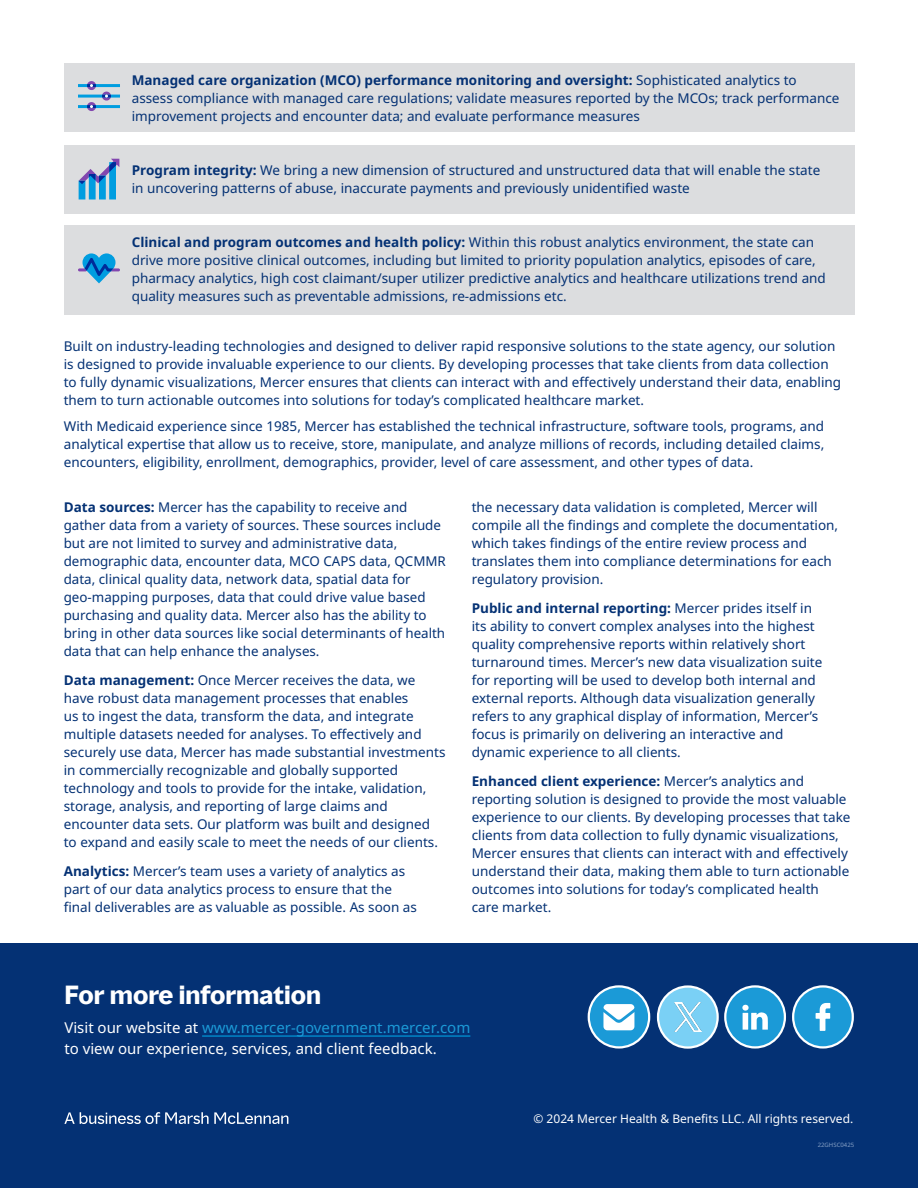
<style>
.page{position:relative;width:918px;height:1188px;background:#fff}
.page>*{position:absolute;margin:0;border:0;box-sizing:border-box;transform-origin:0 0}
.t1{font:700 24px "MMC Display";color:#fff}
.t2{font:15px/21px "Noto Sans";color:#fff}
.t3{font:13.5px/18px "Noto Sans";color:#043174}
.t4{font:12px "Noto Sans";color:#fff}
.t5{font:6px "Noto Sans";color:#859fc4}
.s1{font-weight:700}
.s2{color:#1b9ad7}
</style>
<div class="page">
<div style="left:0;top:943px;width:918px;height:245px;background:#043174"></div>
<div style="left:589px;top:986px;width:60px;height:61px;background:#1b9ad7;border-radius:50%"></div>
<div style="left:588px;top:985px;width:62px;height:64px;border:2px solid #fff;border-radius:50%"></div>
<svg style="left:603px;top:1004px;width:31px;height:26px"></svg>
<div style="left:725px;top:986px;width:60px;height:61px;background:#1b9ad7;border-radius:50%"></div>
<div style="left:724px;top:985px;width:62px;height:64px;border:2px solid #fff;border-radius:50%"></div>
<svg style="left:742px;top:1012px;width:26px;height:18px"></svg>
<div style="left:742px;top:1005px;width:7px;height:6px;background:#fff;border-radius:50%"></div>
<div style="left:793px;top:986px;width:60px;height:61px;background:#1b9ad7;border-radius:50%"></div>
<div style="left:792px;top:985px;width:62px;height:64px;border:2px solid #fff;border-radius:50%"></div>
<svg style="left:816px;top:1003px;width:14px;height:28px"></svg>
<svg style="left:658px;top:987px;width:60px;height:61px;background:#8ad4f4"></svg>
<div style="left:657px;top:985px;width:62px;height:64px;border:2px solid #fff;border-radius:50%"></div>
<hr style="left:202px;top:1036px;width:268px;height:1px;background:#00aeef">
<svg style="left:64px;top:1112px;width:224px;height:12px"></svg>
<div style="left:64px;top:64px;width:790px;height:68px;background:#dcdddf"></div>
<hr style="left:78px;top:84px;width:42px;height:3px;background:#009de0">
<hr style="left:78px;top:95px;width:42px;height:3px;background:#009de0">
<hr style="left:78px;top:105px;width:42px;height:3px;background:#009de0">
<svg style="left:87px;top:81px;width:9px;height:9px"></svg>
<svg style="left:102px;top:92px;width:9px;height:9px"></svg>
<svg style="left:87px;top:102px;width:9px;height:9px"></svg>
<div style="left:64px;top:145px;width:790px;height:69px;background:#dcdddf"></div>
<svg style="left:79px;top:159px;width:40px;height:40px"></svg>
<div style="left:64px;top:225px;width:790px;height:90px;background:#dcdddf"></div>
<svg style="left:78px;top:253px;width:42px;height:30px"></svg>
<p class="t3" style="left:132px;top:71px;width:709px"><span class="s1">Managed care organization (MCO) performance monitoring and oversight:</span> Sophisticated analytics to assess compliance with managed care regulations; validate measures reported by the MCOs; track performance improvement projects and encounter data; and evaluate performance measures</p>
<p class="t3" style="left:132px;top:161px;width:690px"><span class="s1">Program integrity:</span> We bring a new dimension of structured and unstructured data that will enable the state in uncovering patterns of abuse, inaccurate payments and previously unidentified waste</p>
<p class="t3" style="left:132px;top:234px;width:696px"><span class="s1">Clinical and program outcomes and health policy:</span> Within this robust analytics environment, the state can drive more positive clinical outcomes, including but limited to priority population analytics, episodes of care, pharmacy analytics, high cost claimant/super utilizer predictive analytics and healthcare utilizations trend and quality measures such as preventable admissions, re-admissions etc.</p>
<p class="t3" style="left:64px;top:337px;width:779px">Built on industry-leading technologies and designed to deliver rapid responsive solutions to the state agency, our solution is designed to provide invaluable experience to our clients. By developing processes that take clients from data collection to fully dynamic visualizations, Mercer ensures that clients can interact with and effectively understand their data, enabling them to turn actionable outcomes into solutions for today’s complicated healthcare market.</p>
<p class="t3" style="left:64px;top:418px;width:762px;text-align:justify">With Medicaid experience since 1985, Mercer has established the technical infrastructure, software tools, programs, and analytical expertise that allow us to receive, store, manipulate, and analyze millions of records, including detailed claims, encounters, eligibility, enrollment, demographics, provider, level of care assessment, and other types of data.</p>
<p class="t3" style="left:64px;top:498px;width:384px"><span class="s1">Data sources:</span> Mercer has the capability to receive and gather data from a variety of sources. These sources include but are not limited to survey and administrative data, demographic data, encounter data, MCO CAPS data, QCMMR data, clinical quality data, network data, spatial data for geo-mapping purposes, data that could drive value based purchasing and quality data. Mercer also has the ability to bring in other data sources like social determinants of health data that can help enhance the analyses.</p>
<p class="t3" style="left:64px;top:671px;width:383px"><span class="s1">Data management:</span> Once Mercer receives the data, we have robust data management processes that enables<br>us to ingest the data, transform the data, and integrate multiple datasets needed for analyses. To effectively and securely use data, Mercer has made substantial investments in commercially recognizable and globally supported technology and tools to provide for the intake, validation, storage, analysis, and reporting of large claims and encounter data sets. Our platform was built and designed to expand and easily scale to meet the needs of our clients.</p>
<p class="t3" style="left:64px;top:862px;width:355px"><span class="s1">Analytics:</span> Mercer’s team uses a variety of analytics as part of our data analytics process to ensure that the final deliverables are as valuable as possible. As soon as</p>
<p class="t3" style="left:472px;top:498px;width:368px">the necessary data validation is completed, Mercer will compile all the findings and complete the documentation, which takes findings of the entire review process and translates them into compliance determinations for each regulatory provision.</p>
<p class="t3" style="left:472px;top:599px;width:352px"><span class="s1">Public and internal reporting:</span> Mercer prides itself in its ability to convert complex analyses into the highest quality comprehensive reports within relatively short turnaround times. Mercer’s new data visualization suite for reporting will be used to develop both internal and external reports. Although data visualization generally refers to any graphical display of information, Mercer’s focus is primarily on delivering an interactive and dynamic experience to all clients.</p>
<p class="t3" style="left:472px;top:772px;width:380px"><span class="s1">Enhanced client experience:</span> Mercer’s analytics and reporting solution is designed to provide the most valuable experience to our clients. By developing processes that take clients from data collection to fully dynamic visualizations, Mercer ensures that clients can interact with and effectively understand their data, making them able to turn actionable outcomes into solutions for today’s complicated health<br>care market.</p>
<h1 class="t1" style="left:64px;top:979px;width:258px">For more information</h1>
<p class="t2" style="left:64px;top:1017px;width:407px">Visit our website at <span class="s2">www.mercer-government.mercer.com </span>to view our experience, services, and client feedback.</p>
<p class="t4" style="left:534px;top:1110px;width:321px">© 2024 Mercer Health &amp; Benefits LLC. All rights reserved.</p>
<p class="t5" style="left:818px;top:1141px;width:38px">22GHSC0425</p>
</div>
